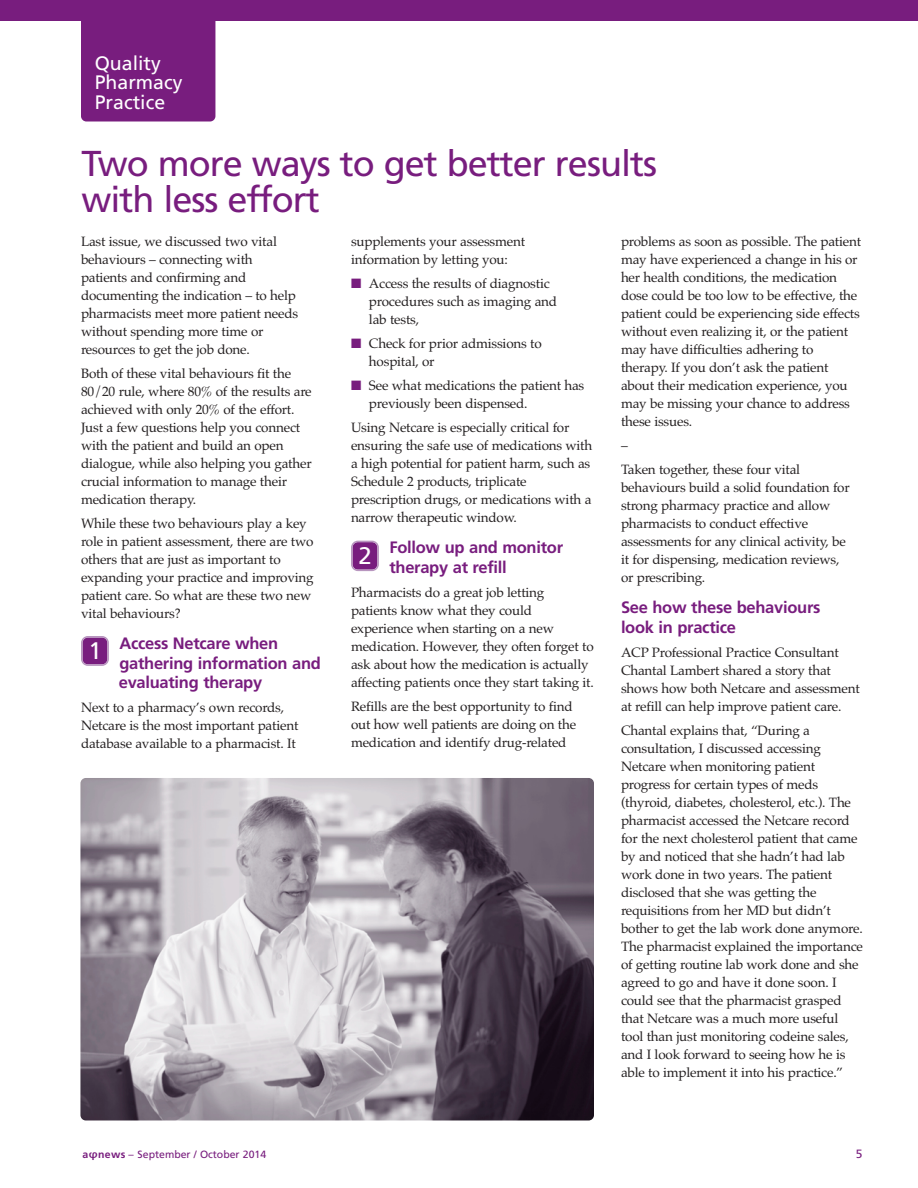
<style>
.page{position:relative;width:918px;height:1188px;background:#fff}
.page>*{position:absolute;margin:0;border:0;box-sizing:border-box;transform-origin:0 0}
.t1{font:36px/36px "Frutiger";letter-spacing:-.03em;color:#781d7e}
.t2{font:24px "Frutiger";color:#fff}
.t3{font:19.5px/19.5px "Frutiger";color:#fff}
.t4{font:700 16.5px/19.5px "Frutiger";letter-spacing:-.015em;color:#781d7e}
.t5{font:13.5px/18px "Palatino";letter-spacing:-.015em;color:#231f20}
.t6{font:12px "Frutiger";color:#781d7e}
.t7{font:10.5px "Frutiger";color:#781d7e}
.s1{color:#781d7e}
.s2{font-weight:700}
.s3{font-family:"Lucida Grande";font-weight:700}
</style>
<div class="page">
<div style="left:0;top:0;width:918px;height:20px;background:#781d7e"></div>
<div style="left:81px;top:20px;width:134px;height:102px;background:#781d7e"></div>
<svg style="left:81px;top:636px;width:28px;height:30px"></svg>
<svg style="left:351px;top:541px;width:28px;height:30px"></svg>
<img style="left:80px;top:778px;width:514px;height:342px;border-radius:5px">
<h3 class="t3" style="left:95px;top:55px;width:89px">Quality<br>Pharmacy<br>Practice</h3>
<h1 class="t1" style="left:82px;top:148px;width:577px">Two more ways to get better results with less effort</h1>
<p class="t5" style="left:81px;top:234px;width:219px">Last issue, we discussed two vital behaviours – connecting with patients and confirming and documenting the indication – to help pharmacists meet more patient needs without spending more time or resources to get the job done.</p>
<p class="t5" style="left:81px;top:366px;width:232px">Both of these vital behaviours fit the 80/20 rule, where 80% of the results are achieved with only 20% of the effort.<br>Just a few questions help you connect with the patient and build an open dialogue, while also helping you gather crucial information to manage their medication therapy.</p>
<p class="t5" style="left:81px;top:516px;width:234px">While these two behaviours play a key role in patient assessment, there are two others that are just as important to expanding your practice and improving patient care. So what are these two new vital behaviours?</p>
<p class="t4" style="left:119px;top:635px;width:204px">Access Netcare when gathering information and evaluating therapy</p>
<p class="t5" style="left:81px;top:700px;width:219px">Next to a pharmacy’s own records,<br>Netcare is the most important patient database available to a pharmacist. It</p>
<h2 class="t2" style="left:88px;top:641px;width:15px">1</h2>
<p class="t5" style="left:351px;top:234px;width:176px">supplements your assessment information by letting you:</p>
<p class="t5" style="left:369px;top:276px;width:190px;text-indent:-18px"><span class="s1">■</span> Access the results of diagnostic procedures such as imaging and lab tests,</p>
<p class="t5" style="left:369px;top:336px;width:174px;text-indent:-18px"><span class="s1">■</span> Check for prior admissions to hospital, or</p>
<p class="t5" style="left:369px;top:378px;width:217px;text-indent:-18px"><span class="s1">■</span> See what medications the patient has previously been dispensed.</p>
<p class="t5" style="left:351px;top:420px;width:243px">Using Netcare is especially critical for ensuring the safe use of medications with a high potential for patient harm, such as Schedule 2 products, triplicate prescription drugs, or medications with a narrow therapeutic window.</p>
<p class="t4" style="left:389px;top:539px;width:175px">Follow up and monitor therapy at refill</p>
<p class="t5" style="left:351px;top:585px;width:244px">Pharmacists do a great job letting patients know what they could experience when starting on a new medication. However, they often forget to ask about how the medication is actually affecting patients once they start taking it.</p>
<p class="t5" style="left:351px;top:699px;width:227px">Refills are the best opportunity to find out how well patients are doing on the medication and identify drug-related</p>
<h2 class="t2" style="left:358px;top:546px;width:15px">2</h2>
<p class="t5" style="left:621px;top:234px;width:242px">problems as soon as possible. The patient may have experienced a change in his or her health conditions, the medication dose could be too low to be effective, the patient could be experiencing side effects without even realizing it, or the patient may have difficulties adhering to therapy. If you don’t ask the patient about their medication experience, you may be missing your chance to address these issues.</p>
<p class="t5" style="left:621px;top:435px;width:181px;line-height:24px">–<br>Taken together, these four vital</p>
<p class="t5" style="left:621px;top:480px;width:230px">behaviours build a solid foundation for strong pharmacy practice and allow pharmacists to conduct effective assessments for any clinical activity, be it for dispensing, medication reviews, or prescribing.</p>
<p class="t4" style="left:621px;top:599px;width:201px">See how these behaviours look in practice</p>
<p class="t5" style="left:621px;top:645px;width:240px">ACP Professional Practice Consultant Chantal Lambert shared a story that shows how both Netcare and assessment at refill can help improve patient care.</p>
<p class="t5" style="left:621px;top:723px;width:244px">Chantal explains that, “During a consultation, I discussed accessing Netcare when monitoring patient progress for certain types of meds (thyroid, diabetes, cholesterol, etc.). The pharmacist accessed the Netcare record for the next cholesterol patient that came by and noticed that she hadn’t had lab work done in two years. The patient disclosed that she was getting the requisitions from her MD but didn’t bother to get the lab work done anymore.<br>The pharmacist explained the importance of getting routine lab work done and she agreed to go and have it done soon. I could see that the pharmacist grasped that Netcare was a much more useful tool than just monitoring codeine sales, and I look forward to seeing how he is able to implement it into his practice.”</p>
<p class="t7" style="left:82px;top:1150px;width:185px"><span class="s2">a</span><span class="s3">φ</span><span class="s2">news</span> – September / October 2014</p>
<p class="t6" style="left:856px;top:1149px;width:8px">5</p>
</div>
